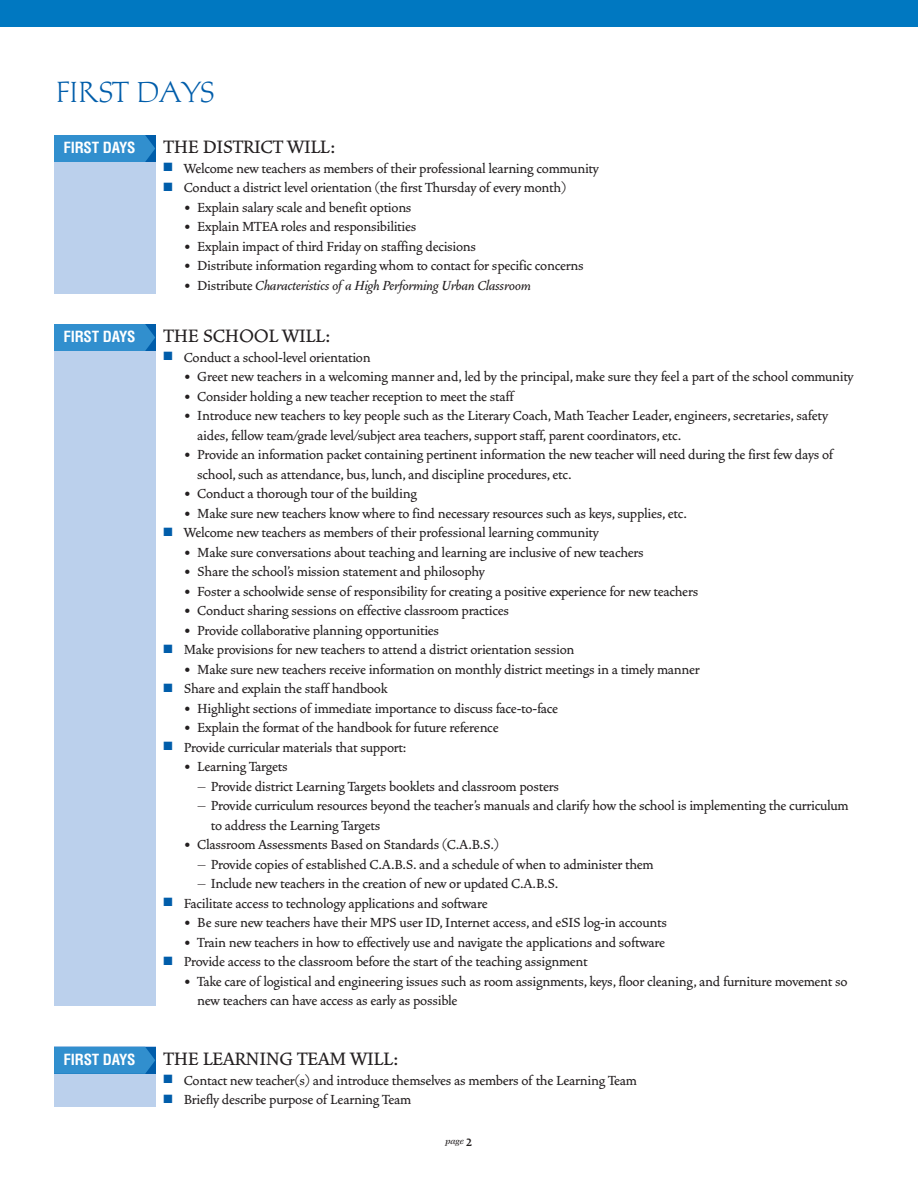
<style>
.page{position:relative;width:918px;height:1188px;background:#fff}
.page>*{position:absolute;margin:0;border:0;box-sizing:border-box;transform-origin:0 0}
.t1{font:30px "Michelangelo";letter-spacing:-.02em;color:#005daa}
.t2{font:500 22.5px "Vendetta";letter-spacing:-.015em;color:#231f20}
.t3{font:500 16.5px/19.5px "Vendetta";letter-spacing:-.015em;color:#231f20}
.t4{font:italic 500 16.5px "Vendetta";letter-spacing:-.015em;color:#231f20}
.t5{font:700 condensed 15px "Helvetica";letter-spacing:-.015em;color:#fff}
.t6{font:italic 500 9px "Veljovic";color:#231f20}
.s1{color:#005daa}
.s2{font-style:normal}
.s3{font-family:"Helvetica";font-weight:700;font-stretch:condensed;font-size:15px;color:#fff}
.s4{font-family:"Vendetta Bold Lining Figs";font-weight:400;font-style:normal;font-size:13.5px}
</style>
<div class="page">
<div style="left:54px;top:135px;width:101px;height:159px;background:#bbd0ec"></div>
<div style="left:0;top:0;width:918px;height:27px;background:#0078c1"></div>
<div style="left:54px;top:135px;width:101px;height:27px;background:#318fce"></div>
<div style="left:54px;top:324px;width:101px;height:682px;background:#bbd0ec"></div>
<div style="left:54px;top:324px;width:101px;height:27px;background:#318fce"></div>
<div style="left:54px;top:1047px;width:101px;height:60px;background:#bbd0ec"></div>
<svg style="left:54px;top:1047px;width:101px;height:27px;background:#2e8ccc"></svg>
<h1 class="t1" style="left:56px;top:75px;width:161px">FIRST DAYS</h1>
<p class="t5" style="left:64px;top:142px;width:74px">FIRST DAYS</p>
<h2 class="t2" style="left:163px;top:137px;width:173px">THE DISTRICT WILL:</h2>
<p class="t3" style="left:163px;top:159px;width:437px"><span class="s1">■</span> Welcome new teachers as members of their professional learning community</p>
<p class="t3" style="left:163px;top:179px;width:404px"><span class="s1">■</span> Conduct a district level orientation (the first Thursday of every month)</p>
<p class="t3" style="left:184px;top:198px;width:229px">• Explain salary scale and benefit options</p>
<p class="t3" style="left:184px;top:218px;width:234px">• Explain MTEA roles and responsibilities</p>
<p class="t3" style="left:184px;top:237px;width:294px">• Explain impact of third Friday on staffing decisions</p>
<p class="t3" style="left:184px;top:257px;width:402px">• Distribute information regarding whom to contact for specific concerns</p>
<p class="t4" style="left:184px;top:278px;width:349px"><span class="s2">• Distribute</span> Characteristics of a High Performing Urban Classroom</p>
<p class="t5" style="left:64px;top:331px;width:74px">FIRST DAYS</p>
<h2 class="t2" style="left:163px;top:326px;width:168px">THE SCHOOL WILL:</h2>
<p class="t3" style="left:163px;top:348px;width:209px"><span class="s1">■</span> Conduct a school-level orientation</p>
<p class="t3" style="left:184px;top:368px;width:671px">• Greet new teachers in a welcoming manner and, led by the principal, make sure they feel a part of the school community</p>
<p class="t3" style="left:184px;top:387px;width:332px">• Consider holding a new teacher reception to meet the staff</p>
<p class="t3" style="left:197px;top:407px;width:632px;text-indent:-14px">• Introduce new teachers to key people such as the Literary Coach, Math Teacher Leader, engineers, secretaries, safety aides, fellow team/grade level/subject area teachers, support staff, parent coordinators, etc.</p>
<p class="t3" style="left:197px;top:446px;width:637px;text-indent:-14px">• Provide an information packet containing pertinent information the new teacher will need during the first few days of school, such as attendance, bus, lunch, and discipline procedures, etc.</p>
<p class="t3" style="left:184px;top:485px;width:235px">• Conduct a thorough tour of the building</p>
<p class="t3" style="left:184px;top:504px;width:505px">• Make sure new teachers know where to find necessary resources such as keys, supplies, etc.</p>
<p class="t3" style="left:163px;top:524px;width:437px"><span class="s1">■</span> Welcome new teachers as members of their professional learning community</p>
<p class="t3" style="left:184px;top:543px;width:462px">• Make sure conversations about teaching and learning are inclusive of new teachers</p>
<p class="t3" style="left:184px;top:563px;width:303px">• Share the school’s mission statement and philosophy</p>
<p class="t3" style="left:184px;top:582px;width:516px">• Foster a schoolwide sense of responsibility for creating a positive experience for new teachers</p>
<p class="t3" style="left:184px;top:602px;width:327px">• Conduct sharing sessions on effective classroom practices</p>
<p class="t3" style="left:184px;top:621px;width:257px">• Provide collaborative planning opportunities</p>
<p class="t3" style="left:163px;top:641px;width:413px"><span class="s1">■</span> Make provisions for new teachers to attend a district orientation session</p>
<p class="t3" style="left:184px;top:660px;width:518px">• Make sure new teachers receive information on monthly district meetings in a timely manner</p>
<p class="t3" style="left:163px;top:680px;width:226px"><span class="s1">■</span> Share and explain the staff handbook</p>
<p class="t3" style="left:184px;top:699px;width:376px">• Highlight sections of immediate importance to discuss face-to-face</p>
<p class="t3" style="left:184px;top:719px;width:316px">• Explain the format of the handbook for future reference</p>
<p class="t3" style="left:163px;top:738px;width:244px"><span class="s1">■</span> Provide curricular materials that support:</p>
<p class="t3" style="left:184px;top:758px;width:106px">• Learning Targets</p>
<p class="t3" style="left:197px;top:777px;width:363px">– Provide district Learning Targets booklets and classroom posters</p>
<p class="t3" style="left:211px;top:797px;width:639px;text-indent:-14px">– Provide curriculum resources beyond the teacher’s manuals and clarify how the school is implementing the curriculum to address the Learning Targets</p>
<p class="t3" style="left:184px;top:836px;width:317px">• Classroom Assessments Based on Standards (C.A.B.S.)</p>
<p class="t3" style="left:197px;top:855px;width:458px">– Provide copies of established C.A.B.S. and a schedule of when to administer them</p>
<p class="t3" style="left:197px;top:875px;width:363px">– Include new teachers in the creation of new or updated C.A.B.S.</p>
<p class="t3" style="left:163px;top:894px;width:326px"><span class="s1">■</span> Facilitate access to technology applications and software</p>
<p class="t3" style="left:184px;top:914px;width:485px">• Be sure new teachers have their MPS user ID, Internet access, and eSIS log-in accounts</p>
<p class="t3" style="left:184px;top:933px;width:483px">• Train new teachers in how to effectively use and navigate the applications and software</p>
<p class="t3" style="left:163px;top:953px;width:426px"><span class="s1">■</span> Provide access to the classroom before the start of the teaching assignment</p>
<p class="t3" style="left:197px;top:972px;width:652px;text-indent:-14px">• Take care of logistical and engineering issues such as room assignments, keys, floor cleaning, and furniture movement so new teachers can have access as early as possible</p>
<h2 class="t2" style="left:64px;top:1049px;width:336px"><span class="s3">FIRST DAYS</span> THE LEARNING TEAM WILL:</h2>
<p class="t3" style="left:164px;top:1071px;width:475px"><span class="s1">■</span> Contact new teacher(s) and introduce themselves as members of the Learning Team</p>
<p class="t3" style="left:164px;top:1090px;width:249px"><span class="s1">■</span> Briefly describe purpose of Learning Team</p>
<p class="t6" style="left:446px;top:1138px;width:28px">page <span class="s4">2</span></p>
</div>
